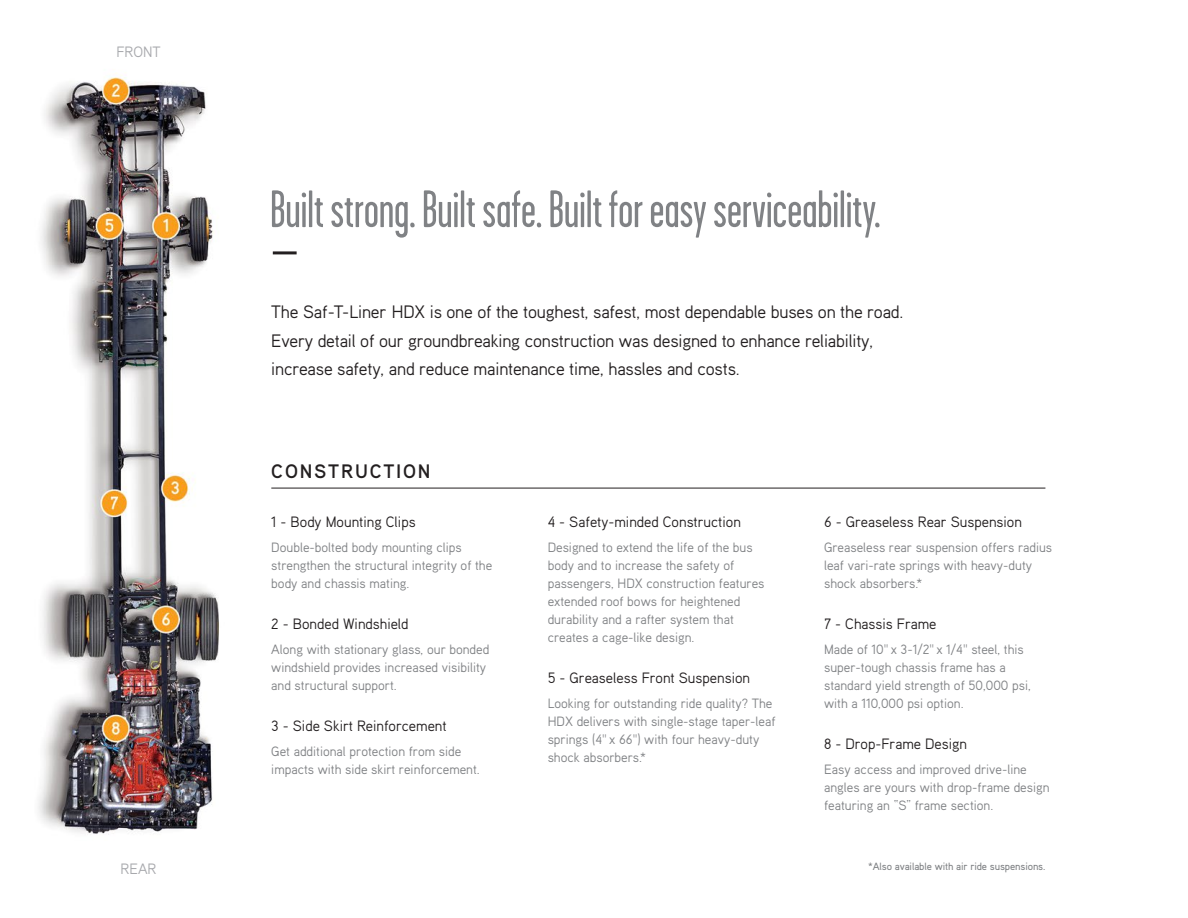
<style>
.page{position:relative;width:1188px;height:918px;background:#fff}
.page>*{position:absolute;margin:0;border:0;box-sizing:border-box;transform-origin:0 0}
.t1{font:52.5px "Garage Gothic";color:#808285}
.t2{font:700 19.5px "Aaux Inspire";letter-spacing:.09em;color:#231f20}
.t3{font:18px/28.5px "Aaux Inspire";letter-spacing:-.01em;color:#231f20}
.t4{font:15px "Aaux Inspire";color:#231f20}
.t5{font:15px "Aaux Inspire";color:#a8a9ad}
.t6{font:13.5px/18px "Aaux Inspire";color:#808285}
.t7{font:500 10.5px "Aaux Inspire";letter-spacing:-.01em;color:#808285}
</style>
<div class="page">
<img style="left:38px;top:73px;width:1008px;height:762px">
<hr style="left:273px;top:251px;width:24px;height:3px;background:#231f20">
<hr style="left:271px;top:488px;width:774px;height:1px;background:#231f20">
<p class="t5" style="left:116px;top:43px;width:46px">FRONT</p>
<p class="t5" style="left:121px;top:859px;width:37px">REAR</p>
<p class="t1" style="left:270px;top:182px;width:612px">Built strong. Built safe. Built for easy serviceability.</p>
<p class="t3" style="left:271px;top:297px;width:634px">The Saf-T-Liner HDX is one of the toughest, safest, most dependable buses on the road.<br>Every detail of our groundbreaking construction was designed to enhance reliability, increase safety, and reduce maintenance time, hassles and costs.</p>
<p class="t2" style="left:271px;top:459px;width:161px">CONSTRUCTION</p>
<p class="t4" style="left:271px;top:513px;width:146px">1 - Body Mounting Clips</p>
<p class="t6" style="left:271px;top:538px;width:222px">Double-bolted body mounting clips strengthen the structural integrity of the body and chassis mating.</p>
<p class="t4" style="left:271px;top:615px;width:139px">2 - Bonded Windshield</p>
<p class="t6" style="left:271px;top:640px;width:220px">Along with stationary glass, our bonded windshield provides increased visibility and structural support.</p>
<p class="t4" style="left:271px;top:717px;width:177px">3 - Side Skirt Reinforcement</p>
<p class="t6" style="left:271px;top:742px;width:210px">Get additional protection from side impacts with side skirt reinforcement.</p>
<p class="t4" style="left:548px;top:513px;width:195px">4 - Safety-minded Construction</p>
<p class="t6" style="left:548px;top:538px;width:218px">Designed to extend the life of the bus body and to increase the safety of passengers, HDX construction features extended roof bows for heightened durability and a rafter system that creates a cage-like design.</p>
<p class="t4" style="left:548px;top:669px;width:204px">5 - Greaseless Front Suspension</p>
<p class="t6" style="left:548px;top:694px;width:229px">Looking for outstanding ride quality? The HDX delivers with single-stage taper-leaf springs (4" x 66") with four heavy-duty shock absorbers.*</p>
<p class="t4" style="left:824px;top:513px;width:199px">6 - Greaseless Rear Suspension</p>
<p class="t6" style="left:824px;top:538px;width:230px">Greaseless rear suspension offers radius leaf vari-rate springs with heavy-duty shock absorbers.*</p>
<p class="t4" style="left:824px;top:615px;width:114px">7 - Chassis Frame</p>
<p class="t6" style="left:824px;top:640px;width:208px">Made of 10" x 3-1/2" x 1/4" steel, this super-tough chassis frame has a standard yield strength of 50,000 psi, with a 110,000 psi option.</p>
<p class="t4" style="left:824px;top:735px;width:145px">8 - Drop-Frame Design</p>
<p class="t6" style="left:824px;top:760px;width:227px">Easy access and improved drive-line angles are yours with drop-frame design featuring an “S” frame section.</p>
<p class="t7" style="left:868px;top:860px;width:179px">*Also available with air ride suspensions.</p>
</div>
